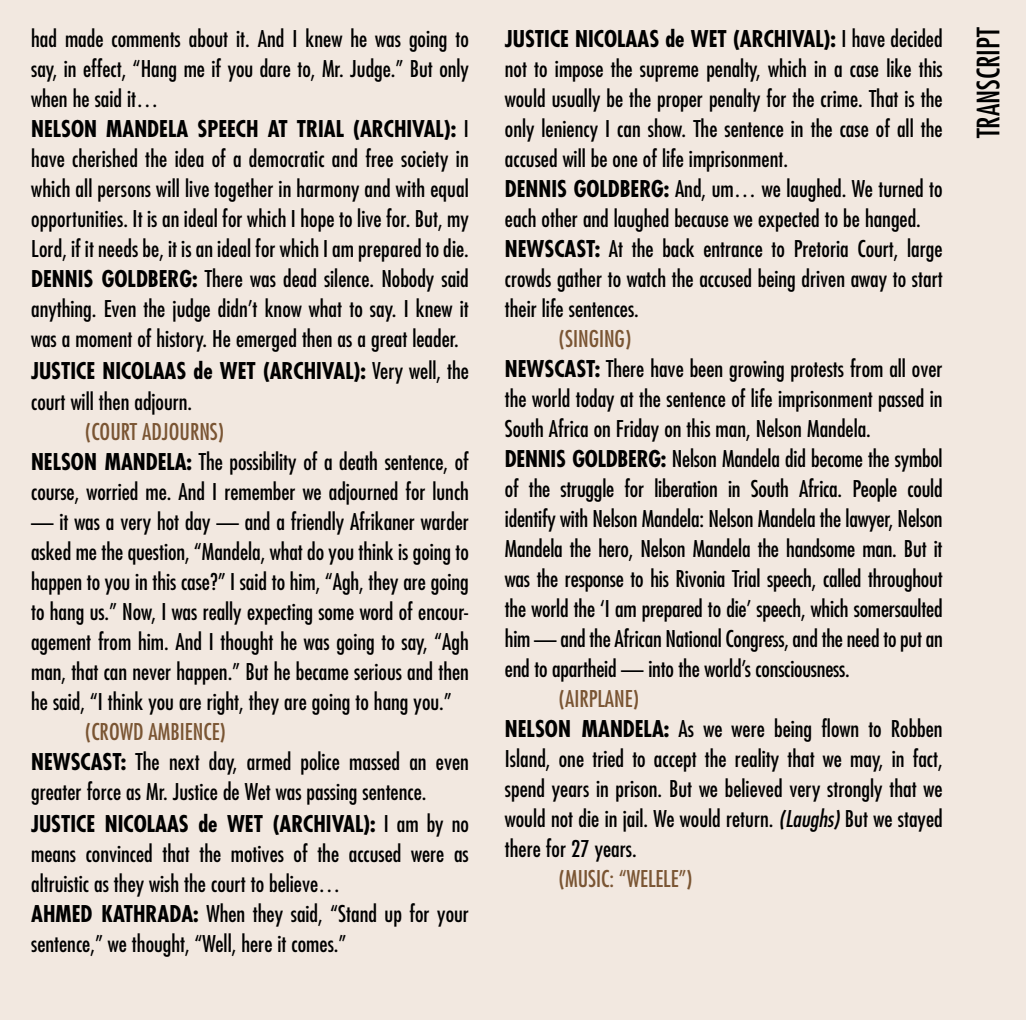
<style>
.page{position:relative;width:1026px;height:1020px;background:#fff}
.page>*{position:absolute;margin:0;border:0;box-sizing:border-box;transform-origin:0 0}
.t1{font:condensed 30px "Futura";color:#000}
.t2{font:condensed 22.5px/30px "Futura";color:#000}
.t3{font:condensed 22.5px "Futura";color:#7a5533}
.s1{font-weight:700}
.s2{color:#7a5533}
.s3{font-family:"Futura Std";font-style:italic}
</style>
<div class="page">
<div style="left:0;top:0;width:1026px;height:1019px;background:#f2e8e0"></div>
<p class="t2" style="left:31px;top:23px;width:439px">had made comments about it. And I knew he was going to say, in effect, “Hang me if you dare to, Mr. Judge.” But only when he said it…<br><span class="s1">NELSON MANDELA SPEECH AT TRIAL (ARCHIVAL):</span> I have cherished the idea of a democratic and free society in which all persons will live together in harmony and with equal opportunities. It is an ideal for which I hope to live for. But, my Lord, if it needs be, it is an ideal for which I am prepared to die.<br><span class="s1">DENNIS GOLDBERG:</span> There was dead silence. Nobody said anything. Even the judge didn’t know what to say. I knew it was a moment of history. He emerged then as a great leader.<br><span class="s1">JUSTICE NICOLAAS de WET (ARCHIVAL):</span> Very well, the court will then adjourn.</p>
<p class="t2" style="left:31px;top:416px;width:439px;text-indent:54px"><span class="s2">(COURT ADJOURNS)<br></span><span class="s1">NELSON MANDELA:</span> The possibility of a death sentence, of course, worried me. And I remember we adjourned for lunch</p>
<p class="t2" style="left:31px;top:506px;width:439px;text-align:justify">— it was a very hot day — and a friendly Afrikaner warder asked me the question, “Mandela, what do you think is going to happen to you in this case?” I said to him, “Agh, they are going to hang us.” Now, I was really expecting some word of encour&shy;agement from him. And I thought he was going to say, “Agh man, that can never happen.” But he became serious and then he said, “I think you are right, they are going to hang you.”</p>
<p class="t2" style="left:31px;top:716px;width:439px;text-indent:54px"><span class="s2">(CROWD AMBIENCE)<br></span><span class="s1">NEWSCAST:</span> The next day, armed police massed an even greater force as Mr. Justice de Wet was passing sentence.<br><span class="s1">JUSTICE NICOLAAS de WET (ARCHIVAL):</span> I am by no means convinced that the motives of the accused were as altruistic as they wish the court to believe…<br><span class="s1">AHMED KATHRADA:</span> When they said, “Stand up for your sentence,” we thought, “Well, here it comes.”</p>
<p class="t2" style="left:505px;top:23px;width:439px"><span class="s1">JUSTICE NICOLAAS de WET (ARCHIVAL):</span> I have decided not to impose the supreme penalty, which in a case like this would usually be the proper penalty for the crime. That is the only leniency I can show. The sentence in the case of all the accused will be one of life imprisonment.<br><span class="s1">DENNIS GOLDBERG:</span> And, um… we laughed. We turned to each other and laughed because we expected to be hanged.<br><span class="s1">NEWSCAST:</span> At the back entrance to Pretoria Court, large crowds gather to watch the accused being driven away to start their life sentences.</p>
<p class="t2" style="left:505px;top:323px;width:439px;text-indent:54px"><span class="s2">(SINGING)<br></span><span class="s1">NEWSCAST:</span> There have been growing protests from all over the world today at the sentence of life imprisonment passed in South Africa on Friday on this man, Nelson Mandela.<br><span class="s1">DENNIS GOLDBERG:</span> Nelson Mandela did become the symbol of the struggle for liberation in South Africa. People could identify with Nelson Mandela: Nelson Mandela the lawyer, Nelson Mandela the hero, Nelson Mandela the handsome man. But it was the response to his Rivonia Trial speech, called throughout the world the ‘I am prepared to die’ speech, which somersaulted him — and the African National Congress, and the need to put an end to apartheid — into the world’s consciousness.</p>
<p class="t2" style="left:505px;top:683px;width:439px;text-indent:54px"><span class="s2">(AIRPLANE)<br></span><span class="s1">NELSON MANDELA:</span> As we were being flown to Robben Island, one tried to accept the reality that we may, in fact, spend years in prison. But we believed very strongly that we would not die in jail. We would return. <span class="s3">(Laughs)</span> But we stayed there for 27 years.</p>
<p class="t3" style="left:559px;top:864px;width:135px">(MUSIC: “WELELE”)</p>
<h1 class="t1" style="left:970px;top:138px;width:111px;rotate:-90deg">Transcript</h1>
</div>
